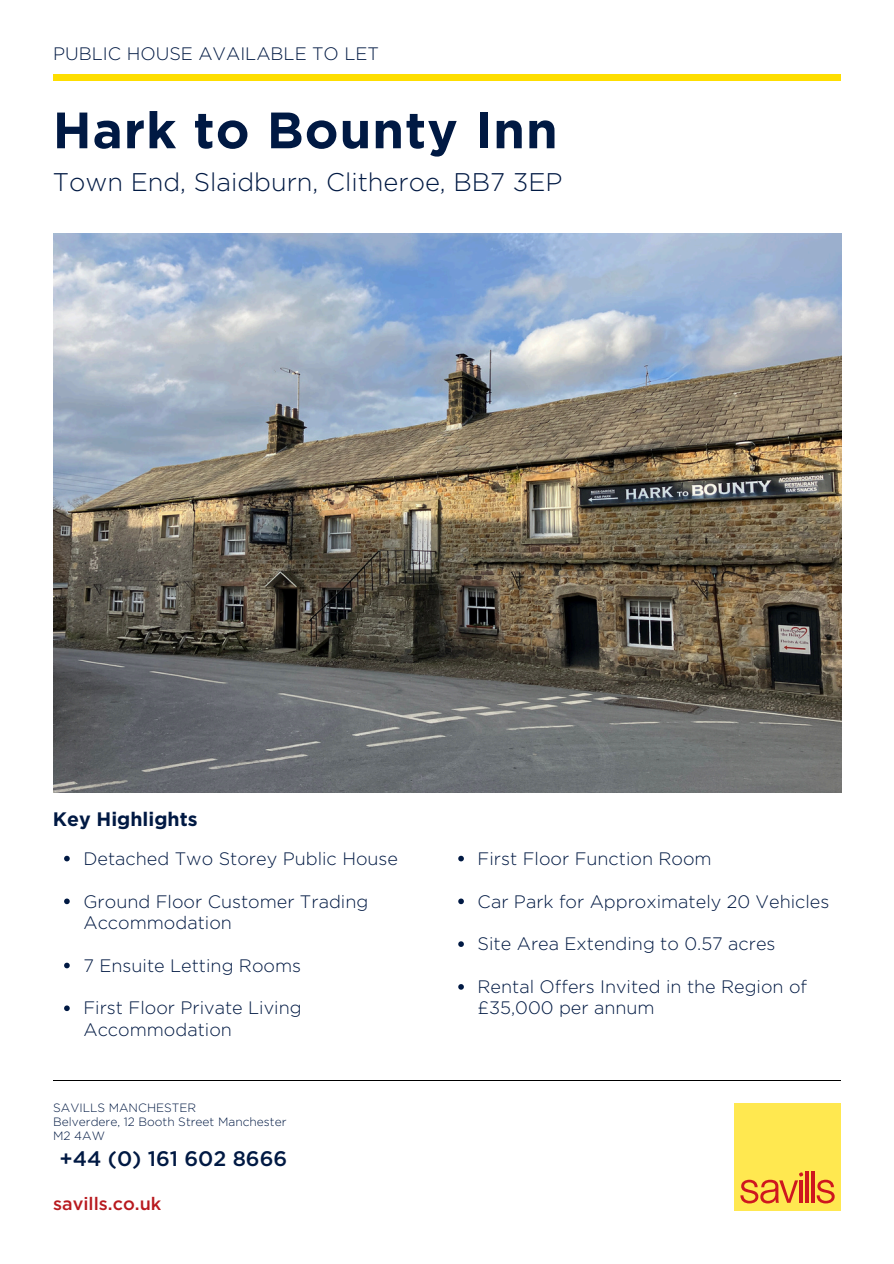
<style>
.page{position:relative;width:894px;height:1264px;background:#fff}
.page>*{position:absolute;margin:0;border:0;box-sizing:border-box;transform-origin:0 0}
.t1{font:700 51px "Gotham";letter-spacing:.02em;color:#001943}
.t2{font:300 25.5px "Gotham";color:#001943}
.t3{font:500 21px "Gotham";color:#001943}
.t4{font:700 19.5px "Gotham";color:#001943}
.t5{font:300 18px/21.3px "Gotham";color:#001943}
.t6{font:500 18px "Gotham";color:#b81a1f}
.t7{font:300 12px/14px "Gotham";color:#001943}
</style>
<div class="page">
<img style="left:53px;top:233px;width:788px;height:559px">
<div style="left:53px;top:74px;width:787px;height:6px;background:#fede00"></div>
<div style="left:733px;top:1103px;width:107px;height:107px;background:#ffe850"></div>
<svg style="left:740px;top:1172px;width:63px;height:31px"></svg>
<hr style="left:799px;top:1180px;width:3px;height:22px;background:#ce171e">
<hr style="left:805px;top:1171px;width:3px;height:31px;background:#ce171e">
<hr style="left:811px;top:1171px;width:3px;height:31px;background:#ce171e">
<svg style="left:816px;top:1179px;width:18px;height:24px"></svg>
<svg style="left:64px;top:855px;width:6px;height:6px"></svg>
<svg style="left:64px;top:898px;width:6px;height:6px"></svg>
<svg style="left:64px;top:962px;width:6px;height:6px"></svg>
<svg style="left:64px;top:1005px;width:6px;height:6px"></svg>
<hr style="left:53px;top:1079px;width:787px;height:1px;background:#000">
<svg style="left:458px;top:855px;width:6px;height:6px"></svg>
<svg style="left:458px;top:898px;width:6px;height:6px"></svg>
<svg style="left:458px;top:941px;width:6px;height:5px"></svg>
<svg style="left:458px;top:984px;width:6px;height:5px"></svg>
<h1 class="t5" style="left:53px;top:43px;width:327px">PUBLIC HOUSE AVAILABLE TO LET</h1>
<h2 class="t1" style="left:53px;top:99px;width:506px">Hark to Bounty Inn</h2>
<h2 class="t2" style="left:53px;top:166px;width:511px">Town End, Slaidburn, Clitheroe, BB7 3EP</h2>
<p class="t4" style="left:53px;top:807px;width:146px">Key Highlights</p>
<p class="t5" style="left:83px;top:847px;width:316px">Detached Two Storey Public House</p>
<p class="t5" style="left:83px;top:890px;width:286px">Ground Floor Customer Trading<br>Accommodation</p>
<p class="t5" style="left:83px;top:954px;width:219px">7 Ensuite Letting Rooms</p>
<p class="t5" style="left:83px;top:997px;width:219px">First Floor Private Living<br>Accommodation</p>
<p class="t7" style="left:53px;top:1100px;width:144px">SAVILLS MANCHESTER</p>
<p class="t7" style="left:53px;top:1114px;width:235px">Belverdere, 12 Booth Street Manchester<br>M2 4AW</p>
<p class="t3" style="left:59px;top:1145px;width:229px">+44 (0) 161 602 8666</p>
<h3 class="t6" style="left:53px;top:1192px;width:110px">savills.co.uk</h3>
<p class="t5" style="left:477px;top:847px;width:235px">First Floor Function Room</p>
<p class="t5" style="left:477px;top:890px;width:353px">Car Park for Approximately 20 Vehicles</p>
<h2 class="t5" style="left:477px;top:933px;width:299px">Site Area Extending to 0.57 acres</h2>
<h4 class="t5" style="left:477px;top:975px;width:331px">Rental Offers Invited in the Region of £35,000 per annum</h4>
</div>
